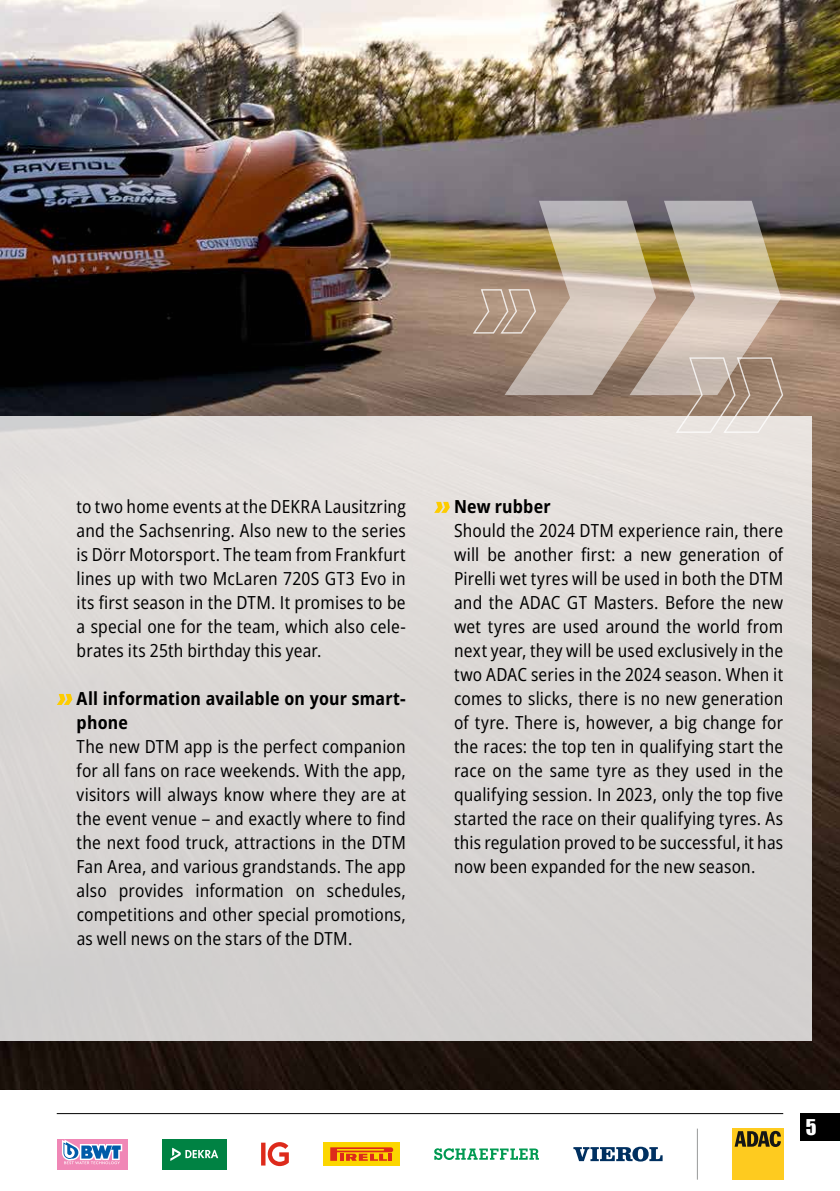
<style>
.page{position:relative;width:840px;height:1191px;background:#fff}
.page>*{position:absolute;margin:0;border:0;box-sizing:border-box;transform-origin:0 0}
.t1{font:20px "Impact";color:#fff}
.t2{font:semi-condensed 18px/24px "Open Sans";letter-spacing:.01em;color:#000;text-align:justify}
.t3{font:700 semi-condensed 18px/24px "Open Sans";letter-spacing:.01em;color:#000}
</style>
<div class="page">
<img style="left:0;top:0;width:839px;height:1089px">
<div style="left:0;top:417px;width:811px;height:624px;background:#dad6d4"></div>
<svg style="left:504px;top:201px;width:276px;height:194px;background:#b9a994"></svg>
<svg style="left:472px;top:288px;width:64px;height:47px;background:#b59d8a"></svg>
<svg style="left:674px;top:357px;width:109px;height:77px"></svg>
<div style="left:799px;top:1113px;width:40px;height:27px;background:#000"></div>
<hr style="left:57px;top:1113px;width:725px;height:1px;background:#000">
<svg style="left:434px;top:1148px;width:104px;height:12px"></svg>
<hr style="left:696px;top:1128px;width:1px;height:51px;background:#989999">
<div style="left:731px;top:1128px;width:51px;height:51px;background:#fecb1f"></div>
<svg style="left:734px;top:1130px;width:46px;height:17px"></svg>
<div style="left:57px;top:1139px;width:70px;height:30px;background:#f087b6"></div>
<svg style="left:62px;top:1139px;width:60px;height:25px"></svg>
<svg style="left:261px;top:1142px;width:28px;height:24px"></svg>
<div style="left:323px;top:1142px;width:76px;height:23px;background:#fcd600"></div>
<svg style="left:330px;top:1147px;width:63px;height:13px"></svg>
<div style="left:162px;top:1139px;width:64px;height:30px;background:#008243"></div>
<svg style="left:170px;top:1147px;width:48px;height:14px"></svg>
<svg style="left:573px;top:1146px;width:89px;height:15px"></svg>
<svg style="left:57px;top:694px;width:15px;height:11px"></svg>
<svg style="left:434px;top:502px;width:15px;height:11px"></svg>
<p class="t2" style="left:76px;top:494px;width:330px">to two home events at the DEKRA Lausitzring and the Sachsenring. Also new to the series is Dörr Motorsport. The team from Frankfurt lines up with two McLaren 720S GT3 Evo in its first season in the DTM. It promises to be a special one for the team, which also cele&shy;brates its 25th birthday this year.</p>
<p class="t3" style="left:77px;top:686px;width:330px">All information available on your smart&shy;phone</p>
<p class="t2" style="left:77px;top:734px;width:330px">The new DTM app is the perfect companion for all fans on race weekends. With the app, visitors will always know where they are at the event venue – and exactly where to find the next food truck, attractions in the DTM Fan Area, and various grandstands. The app also provides information on schedules, competitions and other special promotions, as well news on the stars of the DTM.</p>
<p class="t3" style="left:454px;top:494px;width:98px">New rubber</p>
<p class="t2" style="left:454px;top:518px;width:330px">Should the 2024 DTM experience rain, there will be another first: a new generation of Pirelli wet tyres will be used in both the DTM and the ADAC GT Masters. Before the new wet tyres are used around the world from next year, they will be used exclusively in the two ADAC series in the 2024 season. When it comes to slicks, there is no new generation of tyre. There is, however, a big change for the races: the top ten in qualifying start the race on the same tyre as they used in the qualifying session. In 2023, only the top five started the race on their qualifying tyres. As this regulation proved to be successful, it has now been expanded for the new season.</p>
<p class="t1" style="left:805px;top:1111px;width:12px">5</p>
</div>
